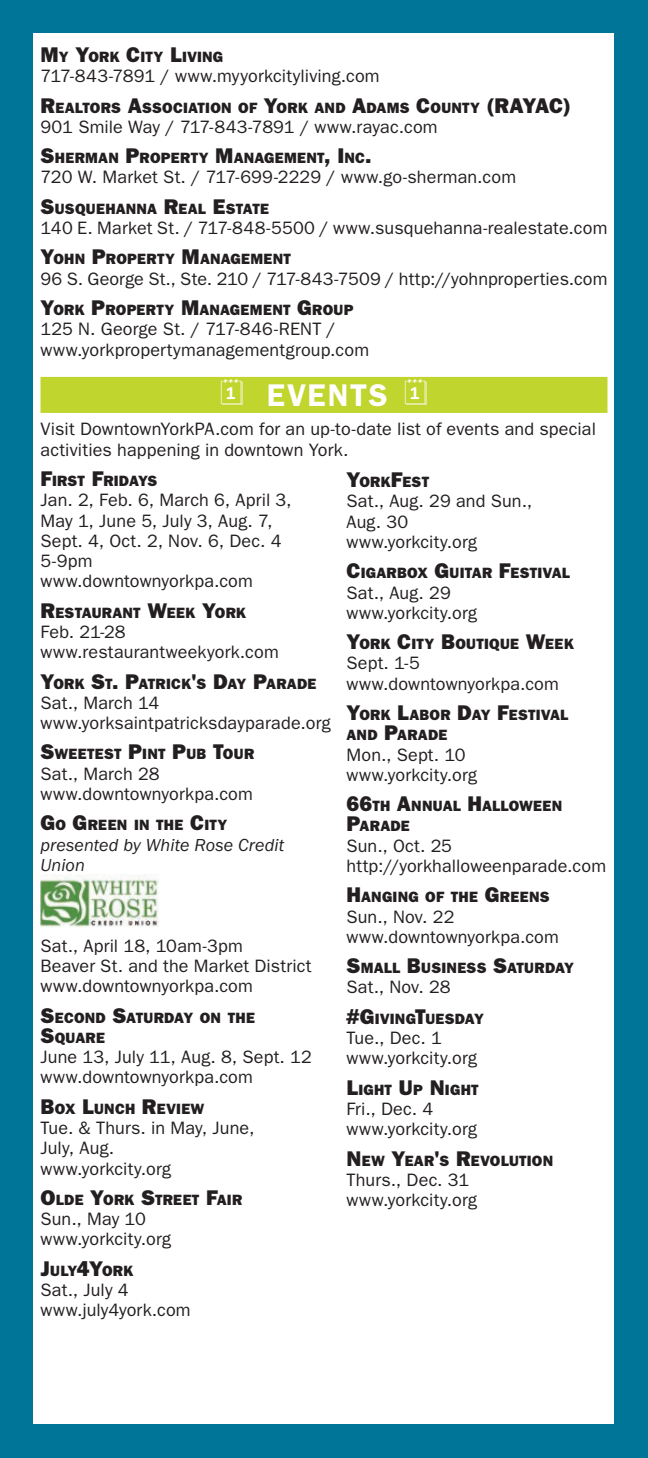
<style>
.page{position:relative;width:648px;height:1458px;background:#007597}
.page>*{position:absolute;margin:0;border:0;box-sizing:border-box;transform-origin:0 0}
.t1{font:600 31.5px "ITC Franklin Gothic Std";letter-spacing:.05em;color:#fff}
.t2{font:18px/20.2px "ITC Franklin Gothic Std";letter-spacing:.01em;color:#231f20}
.t3{font:italic 18px/20.2px "ITC Franklin Gothic Std";letter-spacing:.005em;color:#231f20}
.t4{font:15.08px/20.2px "ITC Franklin Gothic Std Hvy";letter-spacing:.02em;color:#231f20}
.s1{font-size:21.38px}
</style>
<div class="page">
<div style="left:34px;top:34px;width:580px;height:1390px;background:#fff"></div>
<div style="left:40px;top:377px;width:568px;height:36px;background:#c1d52f"></div>
<img style="left:40px;top:875px;width:119px;height:52px">
<p class="t4" style="left:40px;top:47px;width:183px"><span class="s1">M</span>Y <span class="s1">Y</span>ORK <span class="s1">C</span>ITY <span class="s1">L</span>IVING</p>
<p class="t2" style="left:40px;top:66px;width:341px">717-843-7891 / www.myyorkcityliving.com</p>
<p class="t4" style="left:40px;top:97px;width:532px"><span class="s1">R</span>EALTORS <span class="s1">A</span>SSOCIATION OF <span class="s1">Y</span>ORK AND <span class="s1">A</span>DAMS <span class="s1">C</span>OUNTY <span class="s1">(RAYAC)</span></p>
<p class="t2" style="left:40px;top:117px;width:399px">901 Smile Way / 717-843-7891 / www.rayac.com</p>
<p class="t4" style="left:40px;top:148px;width:333px"><span class="s1">S</span>HERMAN <span class="s1">P</span>ROPERTY <span class="s1">M</span>ANAGEMENT<span class="s1">, I</span>NC<span class="s1">.</span></p>
<p class="t2" style="left:40px;top:167px;width:477px">720 W. Market St. / 717-699-2229 / www.go-sherman.com</p>
<p class="t4" style="left:40px;top:199px;width:230px"><span class="s1">S</span>USQUEHANNA <span class="s1">R</span>EAL <span class="s1">E</span>STATE</p>
<p class="t2" style="left:40px;top:218px;width:569px">140 E. Market St. / 717-848-5500 / www.susquehanna-realestate.com</p>
<p class="t4" style="left:40px;top:249px;width:252px"><span class="s1">Y</span>OHN <span class="s1">P</span>ROPERTY <span class="s1">M</span>ANAGEMENT</p>
<p class="t2" style="left:40px;top:269px;width:569px">96 S. George St., Ste. 210 / 717-843-7509 / http://yohnproperties.com</p>
<p class="t4" style="left:40px;top:300px;width:315px"><span class="s1">Y</span>ORK <span class="s1">P</span>ROPERTY <span class="s1">M</span>ANAGEMENT <span class="s1">G</span>ROUP</p>
<p class="t2" style="left:40px;top:319px;width:330px">125 N. George St. / 717-846-RENT / www.yorkpropertymanagementgroup.com</p>
<h1 class="t1" style="left:267px;top:377px;width:122px">EVENTS</h1>
<p class="t2" style="left:40px;top:419px;width:557px">Visit DowntownYorkPA.com for an up-to-date list of events and special activities happening in downtown York.</p>
<p class="t4" style="left:40px;top:471px;width:119px"><span class="s1">F</span>IRST <span class="s1">F</span>RIDAYS</p>
<p class="t2" style="left:40px;top:490px;width:253px">Jan. 2, Feb. 6, March 6, April 3,<br>May 1, June 5, July 3, Aug. 7,<br>Sept. 4, Oct. 2, Nov. 6, Dec. 4<br>5-9pm www.downtownyorkpa.com</p>
<p class="t4" style="left:40px;top:602px;width:207px"><span class="s1">R</span>ESTAURANT <span class="s1">W</span>EEK <span class="s1">Y</span>ORK</p>
<p class="t2" style="left:40px;top:622px;width:240px">Feb. 21-28 www.restaurantweekyork.com</p>
<p class="t4" style="left:40px;top:673px;width:278px"><span class="s1">Y</span>ORK <span class="s1">S</span>T<span class="s1">. P</span>ATRICK<span class="s1">'</span>S <span class="s1">D</span>AY <span class="s1">P</span>ARADE</p>
<p class="t2" style="left:40px;top:693px;width:292px">Sat., March 14 www.yorksaintpatricksdayparade.org</p>
<p class="t4" style="left:40px;top:744px;width:215px"><span class="s1">S</span>WEETEST <span class="s1">P</span>INT <span class="s1">P</span>UB <span class="s1">T</span>OUR</p>
<p class="t2" style="left:40px;top:764px;width:214px">Sat., March 28 www.downtownyorkpa.com</p>
<p class="t4" style="left:40px;top:815px;width:188px"><span class="s1">G</span>O <span class="s1">G</span>REEN IN THE <span class="s1">C</span>ITY</p>
<p class="t3" style="left:40px;top:835px;width:245px">presented by White Rose Credit<br>Union</p>
<p class="t4" style="left:346px;top:472px;width:84px"><span class="s1">Y</span>ORK<span class="s1">F</span>EST</p>
<p class="t2" style="left:346px;top:491px;width:187px">Sat., Aug. 29 and Sun.,<br>Aug. 30 www.yorkcity.org</p>
<p class="t4" style="left:346px;top:563px;width:225px"><span class="s1">C</span>IGARBOX <span class="s1">G</span>UITAR <span class="s1">F</span>ESTIVAL</p>
<p class="t2" style="left:346px;top:582px;width:132px">Sat., Aug. 29 www.yorkcity.org</p>
<p class="t4" style="left:346px;top:634px;width:229px"><span class="s1">Y</span>ORK <span class="s1">C</span>ITY <span class="s1">B</span>OUTIQUE <span class="s1">W</span>EEK</p>
<p class="t2" style="left:346px;top:653px;width:214px">Sept. 1-5 www.downtownyorkpa.com</p>
<p class="t4" style="left:346px;top:705px;width:223px"><span class="s1">Y</span>ORK <span class="s1">L</span>ABOR <span class="s1">D</span>AY <span class="s1">F</span>ESTIVAL<br>AND <span class="s1">P</span>ARADE</p>
<p class="t2" style="left:346px;top:744px;width:132px">Mon., Sept. 10 www.yorkcity.org</p>
<p class="t4" style="left:346px;top:796px;width:217px"><span class="s1">66</span>TH <span class="s1">A</span>NNUAL <span class="s1">H</span>ALLOWEEN<br><span class="s1">P</span>ARADE</p>
<p class="t2" style="left:346px;top:836px;width:261px">Sun., Oct. 25 http://yorkhalloweenparade.com</p>
<p class="t4" style="left:346px;top:887px;width:205px"><span class="s1">H</span>ANGING OF THE <span class="s1">G</span>REENS</p>
<p class="t2" style="left:346px;top:906px;width:214px">Sun., Nov. 22 www.downtownyorkpa.com</p>
<p class="t4" style="left:346px;top:958px;width:229px"><span class="s1">S</span>MALL <span class="s1">B</span>USINESS <span class="s1">S</span>ATURDAY</p>
<p class="t2" style="left:346px;top:977px;width:106px">Sat., Nov. 28</p>
<p class="t4" style="left:346px;top:1009px;width:139px"><span class="s1">#G</span>IVING<span class="s1">T</span>UESDAY</p>
<p class="t2" style="left:346px;top:1028px;width:132px">Tue., Dec. 1 www.yorkcity.org</p>
<p class="t4" style="left:346px;top:1079px;width:134px"><span class="s1">L</span>IGHT <span class="s1">U</span>P <span class="s1">N</span>IGHT</p>
<p class="t2" style="left:346px;top:1099px;width:132px">Fri., Dec. 4 www.yorkcity.org</p>
<p class="t4" style="left:346px;top:1150px;width:208px"><span class="s1">N</span> EW <span class="s1">Y</span>EAR<span class="s1">'</span>S <span class="s1">R</span>EVOLUTION</p>
<p class="t2" style="left:346px;top:1170px;width:132px">Thurs., Dec. 31 www.yorkcity.org</p>
<p class="t2" style="left:40px;top:936px;width:273px">Sat., April 18, 10am-3pm<br>Beaver St. and the Market District www.downtownyorkpa.com</p>
<p class="t4" style="left:40px;top:1007px;width:216px"><span class="s1">S</span>ECOND <span class="s1">S</span>ATURDAY ON THE<br><span class="s1">S</span>QUARE</p>
<p class="t2" style="left:40px;top:1047px;width:273px">June 13, July 11, Aug. 8, Sept. 12 www.downtownyorkpa.com</p>
<p class="t4" style="left:40px;top:1099px;width:165px"><span class="s1">B</span>OX <span class="s1">L</span>UNCH <span class="s1">R</span>EVIEW</p>
<p class="t2" style="left:40px;top:1118px;width:216px">Tue. &amp; Thurs. in May, June,<br>July, Aug.<br>www.yorkcity.org</p>
<p class="t4" style="left:40px;top:1190px;width:203px"><span class="s1">O</span>LDE <span class="s1">Y</span>ORK <span class="s1">S</span>TREET <span class="s1">F</span>AIR</p>
<p class="t2" style="left:40px;top:1209px;width:132px">Sun., May 10 www.yorkcity.org</p>
<p class="t4" style="left:40px;top:1261px;width:94px"><span class="s1">J</span>ULY<span class="s1">4Y</span>ORK</p>
<p class="t2" style="left:40px;top:1280px;width:152px">Sat., July 4 www.july4york.com</p>
</div>
